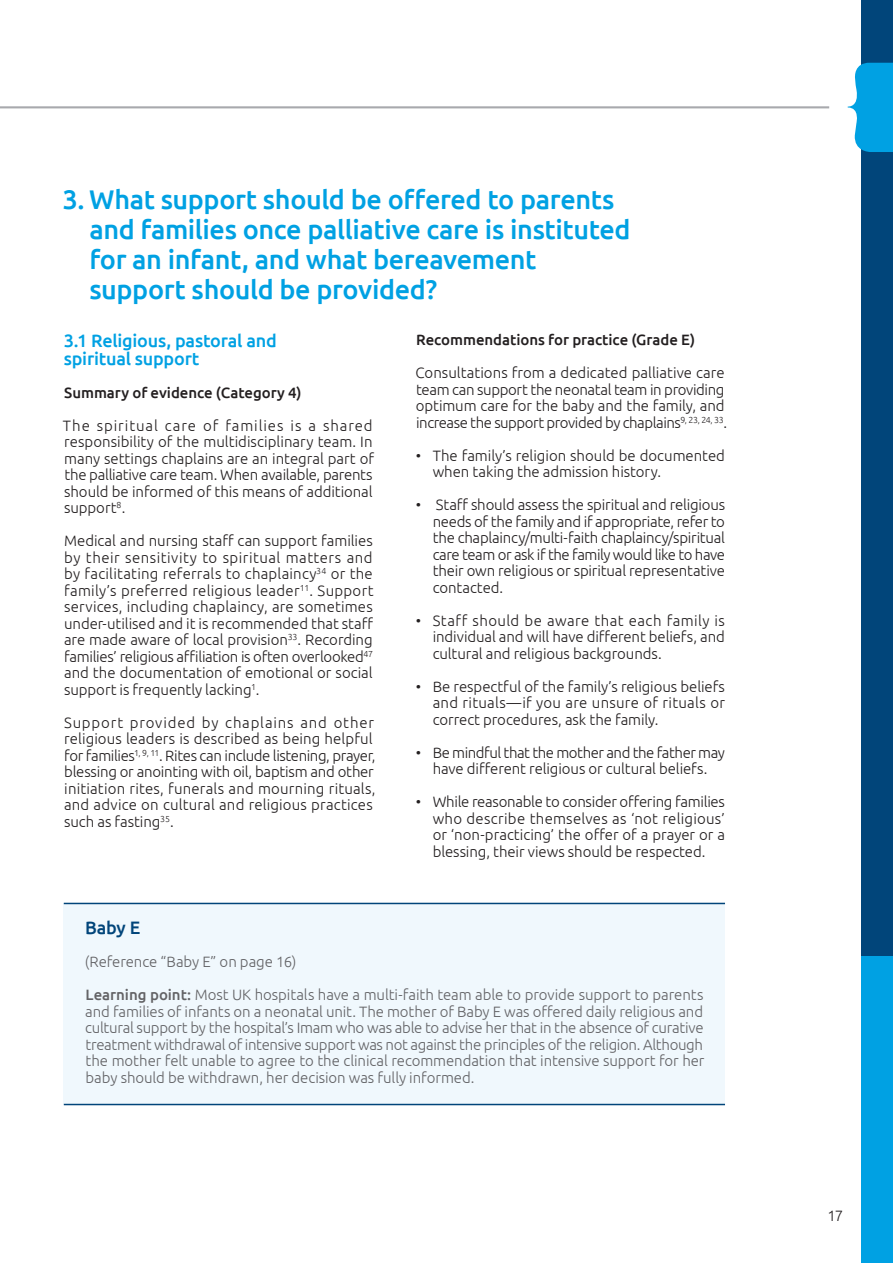
<style>
.page{position:relative;width:893px;height:1263px;background:#fff}
.page>*{position:absolute;margin:0;border:0;box-sizing:border-box;transform-origin:0 0}
.Main_Subtitle{font:500 27px/30px "Ubuntu";letter-spacing:-.015em;color:#00a1e3}
.Subtitle{font:500 18px/18px "Ubuntu";letter-spacing:-.015em;color:#00a1e3}
.Subtitle-2{font:500 18px "Ubuntu";color:#01457a}
.Body{font:300 15px/16.5px "Ubuntu";letter-spacing:-.005em;color:#231f20;text-align:justify}
.Bullet{font:300 15px/16.5px "Ubuntu";letter-spacing:-.005em;color:#231f20;text-align:justify}
.Body-2{font:300 15px/16.5px "Ubuntu";letter-spacing:-.005em;color:#636366;text-align:justify}
.Body-3{font:500 15px "Ubuntu";letter-spacing:-.005em;color:#231f20}
.s1{font-weight:500}
</style>
<div class="page">
<div style="left:64px;top:903px;width:661px;height:201px;background:#f0f8fd"></div>
<div style="left:861px;top:0;width:32px;height:1263px;background:#01457a"></div>
<svg style="left:848px;top:62px;width:45px;height:90px"></svg>
<hr style="left:0;top:106px;width:829px;height:2px;background:#a8a9ad">
<hr style="left:64px;top:903px;width:661px;height:1px;background:#01457a">
<hr style="left:64px;top:1104px;width:661px;height:1px;background:#01457a">
<div style="left:861px;top:957px;width:32px;height:306px;background:#00a1e3"></div>
<p class="Main_Subtitle" style="left:89px;top:184px;width:543px;text-indent:-27px">3. What support should be offered to parents and families once palliative care is instituted for an infant, and what bereavement support should be provided?</p>
<p class="Subtitle" style="left:64px;top:331px;width:215px">3.1 Religious, pastoral and spiritual support</p>
<p class="Body-3" style="left:64px;top:383px;width:239px">Summary of evidence (Category 4)</p>
<p class="Body" style="left:63px;top:417px;width:313px">The spiritual care of families is a shared responsibility of the multidisciplinary team. In many settings chaplains are an integral part of the palliative care team. When available, parents should be informed of this means of additional support<sup>8</sup>.</p>
<p class="Body" style="left:64px;top:532px;width:311px">Medical and nursing staff can support families by their sensitivity to spiritual matters and by facilitating referrals to chaplaincy<sup>34</sup> or the family’s preferred religious leader<sup>11</sup>. Support services, including chaplaincy, are sometimes under-utilised and it is recommended that staff are made aware of local provision<sup>33</sup>. Recording families’ religious affiliation is often overlooked<sup>47 </sup>and the documentation of emotional or social support is frequently lacking<sup>1</sup>.</p>
<p class="Body" style="left:64px;top:714px;width:313px;text-align:left">Support provided by chaplains and other religious leaders is described as being helpful for families<sup>1,</sup> <sup>9,</sup> <sup>11</sup>. Rites can include listening, prayer, blessing or anointing with oil, baptism and other initiation rites, funerals and mourning rituals, and advice on cultural and religious practices such as fasting<sup>35</sup>.</p>
<p class="Body-3" style="left:416px;top:331px;width:281px">Recommendations for practice (Grade E)</p>
<p class="Body" style="left:415px;top:364px;width:313px;text-align:left">Consultations from a dedicated palliative care team can support the neonatal team in providing optimum care for the baby and the family, and increase the support provided by chaplains<sup>9,</sup> <sup>23,</sup> <sup>24,</sup> <sup>33</sup>.</p>
<p class="Bullet" style="left:433px;top:447px;width:294px;text-indent:-17px">• The family’s religion should be documented when taking the admission history.</p>
<p class="Bullet" style="left:433px;top:496px;width:294px;text-indent:-17px">• Staff should assess the spiritual and religious needs of the family and if appropriate, refer to the chaplaincy/multi-faith chaplaincy/spiritual care team or ask if the family would like to have their own religious or spiritual representative contacted.</p>
<p class="Bullet" style="left:433px;top:612px;width:294px;text-indent:-17px">• Staff should be aware that each family is individual and will have different beliefs, and cultural and religious backgrounds.</p>
<p class="Bullet" style="left:433px;top:678px;width:294px;text-indent:-17px">• Be respectful of the family’s religious beliefs and rituals—if you are unsure of rituals or correct procedures, ask the family.</p>
<p class="Bullet" style="left:416px;top:744px;width:311px;text-align:center">• Be mindful that the mother and the father may have different religious or cultural beliefs.</p>
<p class="Bullet" style="left:433px;top:793px;width:294px;text-indent:-17px">• While reasonable to consider offering families who describe themselves as ‘not religious’ or ‘non-practicing’ the offer of a prayer or a blessing, their views should be respected.</p>
<p class="Subtitle-2" style="left:85px;top:916px;width:57px">Baby E</p>
<p class="Body-2" style="left:85px;top:953px;width:213px">(Reference “Baby E” on page 16)</p>
<p class="Body-2" style="left:85px;top:986px;width:621px"><span class="s1">Learning point:</span> Most UK hospitals have a multi-faith team able to provide support to parents and families of infants on a neonatal unit. The mother of Baby E was offered daily religious and cultural support by the hospital’s Imam who was able to advise her that in the absence of curative treatment withdrawal of intensive support was not against the principles of the religion. Although the mother felt unable to agree to the clinical recommendation that intensive support for her baby should be withdrawn, her decision was fully informed.</p>
<p class="Body" style="left:827px;top:1207px;width:17px">17</p>
</div>
